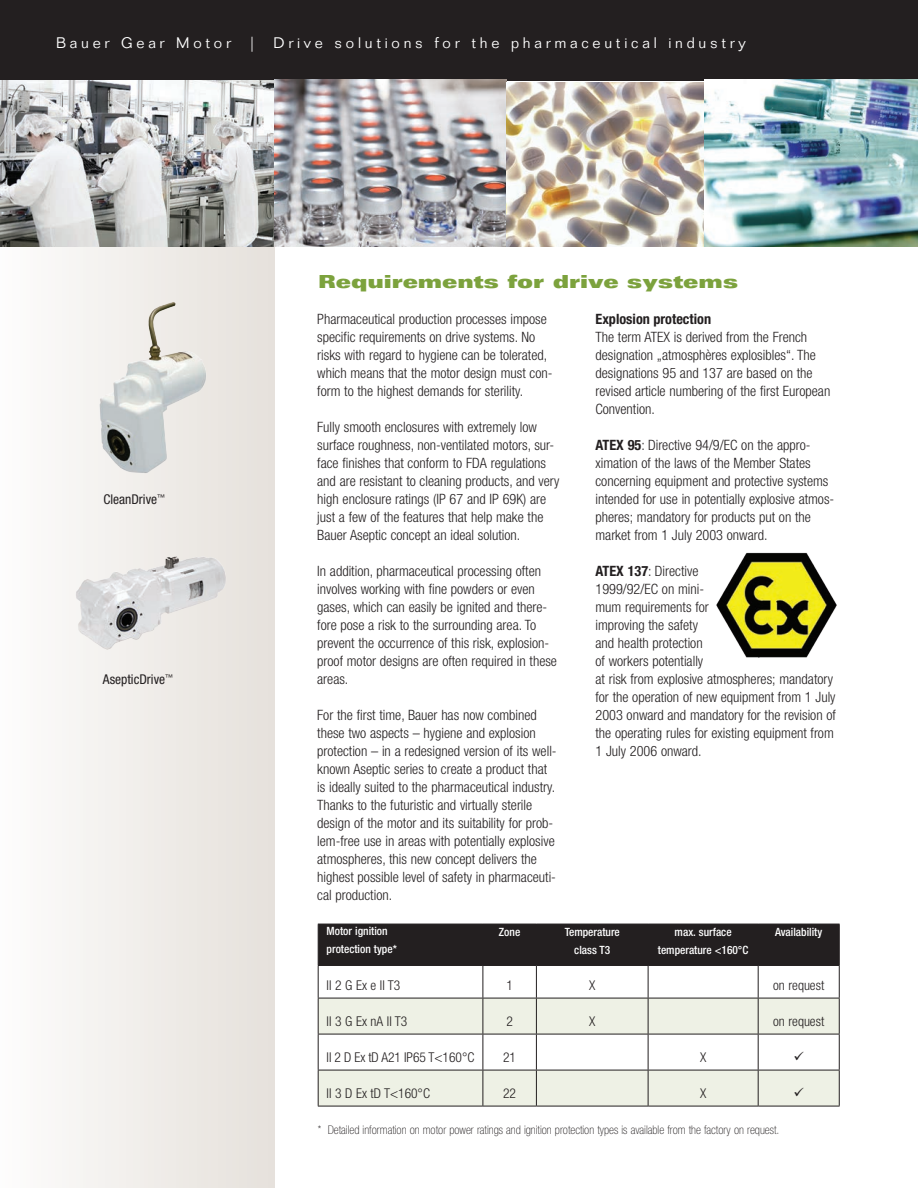
<style>
.page{position:relative;width:918px;height:1188px;background:#fff}
.page>*{position:absolute;margin:0;border:0;box-sizing:border-box;transform-origin:0 0}
.t1{font:18px "Univers LT Std X Black Ex";color:#7ca23d}
.t2{font:300 15px "Folio Std";letter-spacing:.25em;color:#fff}
.t3{font:300 condensed 14.25px/18px "Helvetica Neue LT Std";color:#231f20}
.t4{font:700 condensed 14.25px "Helvetica Neue LT Std";color:#231f20}
.t5{font:300 condensed 13.5px "Helvetica Neue LT Std";color:#231f20}
.t6{font:condensed 13.5px "Helvetica Neue LT Std";color:#231f20}
.t7{font:100 condensed 12px "Helvetica Neue LT Std";color:#231f20}
.t8{font:500 condensed 11.4px/18px "Helvetica Neue LT Std";color:#fff;text-align:center}
.s1{font-weight:700}
</style>
<div class="page">
<div style="left:0;top:247px;width:275px;height:941px;background:linear-gradient(to right,#fdfdfc,#e5e0db)"></div>
<img style="left:59px;top:543px;width:176px;height:115px">
<img style="left:68px;top:292px;width:168px;height:214px">
<img style="left:716px;top:552px;width:121px;height:106px">
<div style="left:319px;top:925px;width:520px;height:40px;background:#231f20"></div>
<svg style="left:319px;top:999px;width:520px;height:107px;fill:#eef1e5"></svg>
<hr style="left:318px;top:924px;width:1px;height:41px;background:#231f20">
<hr style="left:318px;top:924px;width:165px;height:1px;background:#231f20">
<hr style="left:483px;top:924px;width:1px;height:41px;background:#231f20">
<hr style="left:483px;top:924px;width:53px;height:1px;background:#231f20">
<hr style="left:536px;top:924px;width:1px;height:41px;background:#231f20">
<hr style="left:536px;top:924px;width:112px;height:1px;background:#231f20">
<hr style="left:648px;top:924px;width:1px;height:41px;background:#231f20">
<hr style="left:648px;top:924px;width:110px;height:1px;background:#231f20">
<hr style="left:758px;top:924px;width:1px;height:41px;background:#231f20">
<hr style="left:839px;top:924px;width:1px;height:41px;background:#231f20">
<hr style="left:758px;top:924px;width:82px;height:1px;background:#231f20">
<hr style="left:318px;top:966px;width:1px;height:32px;background:#231f20">
<hr style="left:318px;top:965px;width:165px;height:1px;background:#231f20">
<hr style="left:483px;top:966px;width:1px;height:32px;background:#231f20">
<hr style="left:483px;top:965px;width:53px;height:1px;background:#231f20">
<hr style="left:536px;top:966px;width:1px;height:32px;background:#231f20">
<hr style="left:536px;top:965px;width:112px;height:1px;background:#231f20">
<hr style="left:648px;top:966px;width:1px;height:32px;background:#231f20">
<hr style="left:648px;top:965px;width:110px;height:1px;background:#231f20">
<hr style="left:758px;top:966px;width:1px;height:32px;background:#231f20">
<hr style="left:839px;top:966px;width:1px;height:32px;background:#231f20">
<hr style="left:758px;top:965px;width:82px;height:1px;background:#231f20">
<hr style="left:318px;top:998px;width:1px;height:36px;background:#231f20">
<hr style="left:318px;top:998px;width:165px;height:1px;background:#231f20">
<hr style="left:483px;top:998px;width:1px;height:36px;background:#231f20">
<hr style="left:483px;top:998px;width:53px;height:1px;background:#231f20">
<hr style="left:536px;top:998px;width:1px;height:36px;background:#231f20">
<hr style="left:536px;top:998px;width:112px;height:1px;background:#231f20">
<hr style="left:648px;top:998px;width:1px;height:36px;background:#231f20">
<hr style="left:648px;top:998px;width:110px;height:1px;background:#231f20">
<hr style="left:758px;top:998px;width:1px;height:36px;background:#231f20">
<hr style="left:839px;top:998px;width:1px;height:36px;background:#231f20">
<hr style="left:758px;top:998px;width:82px;height:1px;background:#231f20">
<hr style="left:318px;top:1034px;width:1px;height:36px;background:#231f20">
<hr style="left:318px;top:1034px;width:165px;height:1px;background:#231f20">
<hr style="left:483px;top:1034px;width:1px;height:36px;background:#231f20">
<hr style="left:483px;top:1034px;width:53px;height:1px;background:#231f20">
<hr style="left:536px;top:1034px;width:1px;height:36px;background:#231f20">
<hr style="left:536px;top:1034px;width:112px;height:1px;background:#231f20">
<hr style="left:648px;top:1034px;width:1px;height:36px;background:#231f20">
<hr style="left:648px;top:1034px;width:110px;height:1px;background:#231f20">
<hr style="left:758px;top:1034px;width:1px;height:36px;background:#231f20">
<hr style="left:839px;top:1034px;width:1px;height:36px;background:#231f20">
<hr style="left:758px;top:1034px;width:82px;height:1px;background:#231f20">
<hr style="left:318px;top:1070px;width:1px;height:36px;background:#231f20">
<hr style="left:318px;top:1070px;width:165px;height:1px;background:#231f20">
<hr style="left:318px;top:1106px;width:165px;height:1px;background:#231f20">
<hr style="left:483px;top:1070px;width:1px;height:36px;background:#231f20">
<hr style="left:483px;top:1070px;width:53px;height:1px;background:#231f20">
<hr style="left:483px;top:1106px;width:53px;height:1px;background:#231f20">
<hr style="left:536px;top:1070px;width:1px;height:36px;background:#231f20">
<hr style="left:536px;top:1070px;width:112px;height:1px;background:#231f20">
<hr style="left:536px;top:1106px;width:112px;height:1px;background:#231f20">
<hr style="left:648px;top:1070px;width:1px;height:36px;background:#231f20">
<hr style="left:648px;top:1070px;width:110px;height:1px;background:#231f20">
<hr style="left:648px;top:1106px;width:110px;height:1px;background:#231f20">
<hr style="left:758px;top:1070px;width:1px;height:36px;background:#231f20">
<hr style="left:839px;top:1070px;width:1px;height:36px;background:#231f20">
<hr style="left:758px;top:1070px;width:82px;height:1px;background:#231f20">
<hr style="left:758px;top:1106px;width:82px;height:1px;background:#231f20">
<div style="left:0;top:0;width:918px;height:81px;background:#231f20"></div>
<img style="left:0;top:80px;width:275px;height:167px">
<img style="left:275px;top:80px;width:232px;height:167px">
<img style="left:507px;top:82px;width:198px;height:165px">
<img style="left:705px;top:80px;width:213px;height:167px">
<svg style="left:794px;top:1052px;width:10px;height:8px"></svg>
<svg style="left:794px;top:1088px;width:10px;height:8px"></svg>
<p class="t2" style="left:56px;top:34px;width:176px">Bauer Gear Motor</p>
<p class="t2" style="left:251px;top:34px;width:5px">|</p>
<p class="t2" style="left:274px;top:34px;width:474px">Drive solutions for the pharmaceutical industry</p>
<p class="t6" style="left:103px;top:491px;width:63px">CleanDrive<sup>™</sup></p>
<p class="t6" style="left:103px;top:671px;width:72px">AsepticDrive<sup>™</sup></p>
<p class="t1" style="left:318px;top:271px;width:422px">Requirements for drive systems</p>
<p class="t3" style="left:317px;top:310px;width:237px">Pharmaceutical production processes impose specific requirements on drive systems. No risks with regard to hygiene can be tolerated, which means that the motor design must con&shy;form to the highest demands for sterility.</p>
<p class="t3" style="left:317px;top:418px;width:244px">Fully smooth enclosures with extremely low surface roughness, non-ventilated motors, sur&shy;face finishes that conform to FDA regulations and are resistant to cleaning products, and very high enclosure ratings (IP 67 and IP 69K) are just a few of the features that help make the Bauer Aseptic concept an ideal solution.</p>
<p class="t3" style="left:317px;top:562px;width:241px">In addition, pharmaceutical processing often involves working with fine powders or even gases, which can easily be ignited and there&shy;fore pose a risk to the surrounding area. To prevent the occurrence of this risk, explosion&shy;proof motor designs are often required in these areas.</p>
<p class="t3" style="left:317px;top:706px;width:241px">For the first time, Bauer has now combined these two aspects – hygiene and explosion protection – in a redesigned version of its well&shy;known Aseptic series to create a product that is ideally suited to the pharmaceutical industry.<br>Thanks to the futuristic and virtually sterile design of the motor and its suitability for prob&shy;lem-free use in areas with potentially explosive atmospheres, this new concept delivers the highest possible level of safety in pharmaceuti&shy;cal production.</p>
<p class="t4" style="left:595px;top:310px;width:117px">Explosion protection</p>
<p class="t3" style="left:595px;top:328px;width:236px">The term ATEX is derived from the French designation „atmosphères explosibles“. The designations 95 and 137 are based on the revised article numbering of the first European Convention.</p>
<p class="t3" style="left:595px;top:436px;width:240px"><span class="s1">ATEX 95</span>: Directive 94/9/EC on the appro&shy;ximation of the laws of the Member States concerning equipment and protective systems intended for use in potentially explosive atmos&shy;pheres; mandatory for products put on the market from 1 July 2003 onward.</p>
<p class="t3" style="left:595px;top:562px;width:242px"><span class="s1">ATEX 137</span>: Directive<br>1999/92/EC on mini-<br>mum requirements for<br>improving the safety<br>and health protection<br>of workers potentially<br>at risk from explosive atmospheres; mandatory for the operation of new equipment from 1 July<br>2003 onward and mandatory for the revision of the operating rules for existing equipment from<br>1 July 2006 onward.</p>
<p class="t8" style="left:327px;top:921px;width:72px;text-align:left">Motor ignition protection type*</p>
<p class="t8" style="left:499px;top:923px;width:23px">Zone</p>
<p class="t8" style="left:565px;top:923px;width:57px">Temperature class T3</p>
<p class="t8" style="left:658px;top:923px;width:92px">max. surface temperature &lt;160°C</p>
<p class="t8" style="left:775px;top:923px;width:49px">Availability</p>
<p class="t5" style="left:327px;top:977px;width:75px">II 2 G Ex e II T3</p>
<p class="t5" style="left:506px;top:977px;width:8px">1</p>
<p class="t5" style="left:589px;top:977px;width:8px">X</p>
<p class="t5" style="left:773px;top:977px;width:53px">on request</p>
<p class="t5" style="left:327px;top:1013px;width:82px">II 3 G Ex nA II T3</p>
<p class="t5" style="left:506px;top:1013px;width:8px">2</p>
<p class="t5" style="left:589px;top:1013px;width:8px">X</p>
<p class="t5" style="left:773px;top:1013px;width:53px">on request</p>
<p class="t5" style="left:327px;top:1049px;width:149px">II 2 D Ex tD A21 IP65 T&lt;160°C</p>
<p class="t5" style="left:503px;top:1049px;width:14px">21</p>
<p class="t5" style="left:700px;top:1049px;width:8px">X</p>
<p class="t5" style="left:327px;top:1085px;width:105px">II 3 D Ex tD T&lt;160°C</p>
<p class="t5" style="left:503px;top:1085px;width:14px">22</p>
<p class="t5" style="left:700px;top:1085px;width:8px">X</p>
<p class="t7" style="left:318px;top:1123px;width:463px">* Detailed information on motor power ratings and ignition protection types is available from the factory on request.</p>
</div>
